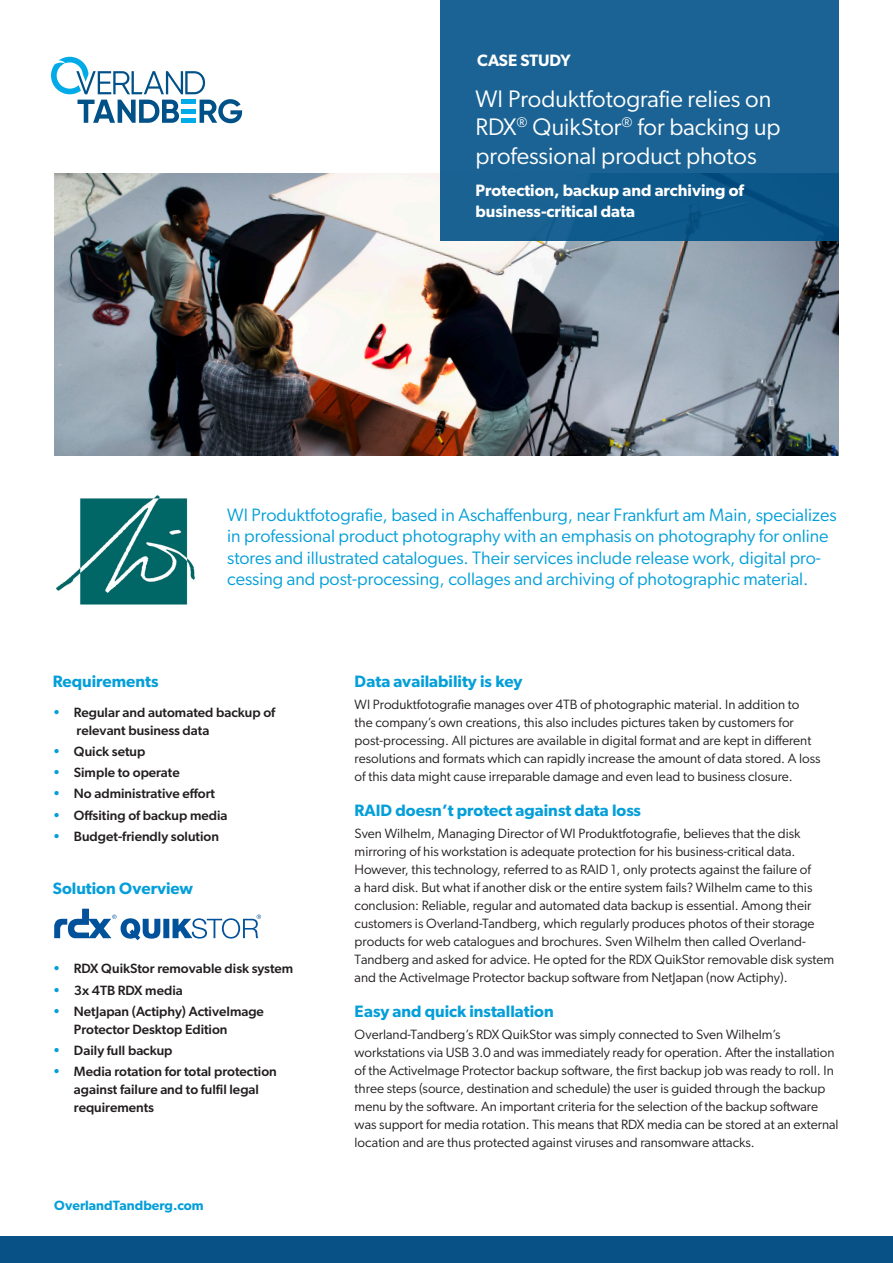
<style>
.page{position:relative;width:893px;height:1263px;background:#fff}
.page>*{position:absolute;margin:0;border:0;box-sizing:border-box;transform-origin:0 0}
.t1{font:24px/28.5px "Gibson";color:#fff}
.t2{font:18px/21.6px "Gibson";color:#049fd9}
.t3{font:600 16.5px "Gibson";color:#049fd9}
.t4{font:600 16.5px/21px "Gibson";color:#fff}
.BODY{font:13.5px/18px "Gibson";color:#231f20}
.t5{font:500 13.5px/18px "Gibson";color:#231f20}
.t6{font:600 13.5px "Gibson";color:#049fd9}
.s1{color:#049fd9}
</style>
<div class="page">
<svg style="left:51px;top:57px;width:191px;height:66px"></svg>
<div style="left:0;top:1236px;width:893px;height:27px;background:#075187"></div>
<img style="left:54px;top:174px;width:785px;height:282px">
<div style="left:440px;top:0;width:399px;height:241px;background:linear-gradient(to right,#1a6394,#155e90)"></div>
<svg style="left:54px;top:909px;width:207px;height:31px"></svg>
<img style="left:56px;top:495px;width:139px;height:110px">
<h2 class="t4" style="left:477px;top:49px;width:95px">CASE STUDY</h2>
<p class="t1" style="left:476px;top:84px;width:307px">WI Produktfotografie relies on<br>RDX<sup>®</sup> QuikStor<sup>®</sup> for backing up professional product photos</p>
<h2 class="t4" style="left:476px;top:179px;width:270px">Protection, backup and archiving of business-critical data</h2>
<h1 class="t2" style="left:227px;top:503px;width:611px">WI Produktfotografie, based in Aschaffenburg, near Frankfurt am Main, specializes in professional product photography with an emphasis on photography for online stores and illustrated catalogues. Their services include release work, digital pro&shy;cessing and post-processing, collages and archiving of photographic material.</h1>
<h2 class="t3" style="left:53px;top:671px;width:107px">Requirements</h2>
<p class="t5" style="left:77px;top:703px;width:200px;text-indent:-24px"><span class="s1">•</span> Regular and automated backup of relevant business data</p>
<p class="t5" style="left:53px;top:742px;width:94px"><span class="s1">•</span> Quick setup</p>
<p class="t5" style="left:53px;top:763px;width:128px"><span class="s1">•</span> Simple to operate</p>
<p class="t5" style="left:53px;top:784px;width:164px"><span class="s1">•</span> No administrative effort</p>
<p class="t5" style="left:53px;top:805px;width:176px"><span class="s1">•</span> Offsiting of backup media</p>
<p class="t5" style="left:53px;top:827px;width:168px"><span class="s1">•</span> Budget-friendly solution</p>
<h2 class="t3" style="left:53px;top:878px;width:142px">Solution Overview</h2>
<p class="t5" style="left:53px;top:959px;width:242px"><span class="s1">•</span> RDX QuikStor removable disk system</p>
<p class="t5" style="left:53px;top:981px;width:131px"><span class="s1">•</span> 3x 4TB RDX media</p>
<p class="t5" style="left:74px;top:1002px;width:192px;text-indent:-21px"><span class="s1">•</span> NetJapan (Actiphy) ActiveImage<br>Protector Desktop Edition</p>
<p class="t5" style="left:53px;top:1041px;width:121px"><span class="s1">•</span> Daily full backup</p>
<p class="t5" style="left:74px;top:1062px;width:204px;text-indent:-21px"><span class="s1">•</span> Media rotation for total protection against failure and to fulfil legal requirements</p>
<p class="t6" style="left:54px;top:1197px;width:151px">OverlandTandberg.com</p>
<h2 class="t3" style="left:355px;top:671px;width:169px">Data availability is key</h2>
<p class="BODY" style="left:355px;top:695px;width:467px">WI Produktfotografie manages over 4TB of photographic material. In addition to the company’s own creations, this also includes pictures taken by customers for post-processing. All pictures are available in digital format and are kept in different resolutions and formats which can rapidly increase the amount of data stored. A loss of this data might cause irreparable damage and even lead to business closure.</p>
<h2 class="t3" style="left:355px;top:800px;width:288px">RAID doesn’t protect against data loss</h2>
<p class="BODY" style="left:355px;top:824px;width:481px">Sven Wilhelm, Managing Director of WI Produktfotografie, believes that the disk mirroring of his workstation is adequate protection for his business-critical data.<br>However, this technology, referred to as RAID 1, only protects against the failure of<br>a hard disk. But what if another disk or the entire system fails? Wilhelm came to this conclusion: Reliable, regular and automated data backup is essential. Among their customers is Overland-Tandberg, which regularly produces photos of their storage products for web catalogues and brochures. Sven Wilhelm then called Overland-Tandberg and asked for advice. He opted for the RDX QuikStor removable disk system and the ActiveImage Protector backup software from NetJapan (now Actiphy).</p>
<h2 class="t3" style="left:355px;top:1001px;width:201px">Easy and quick installation</h2>
<p class="BODY" style="left:355px;top:1025px;width:485px">Overland-Tandberg’s RDX QuikStor was simply connected to Sven Wilhelm’s workstations via USB 3.0 and was immediately ready for operation. After the installation of the ActiveImage Protector backup software, the first backup job was ready to roll. In three steps (source, destination and schedule) the user is guided through the backup menu by the software. An important criteria for the selection of the backup software was support for media rotation. This means that RDX media can be stored at an external location and are thus protected against viruses and ransomware attacks.</p>
</div>
